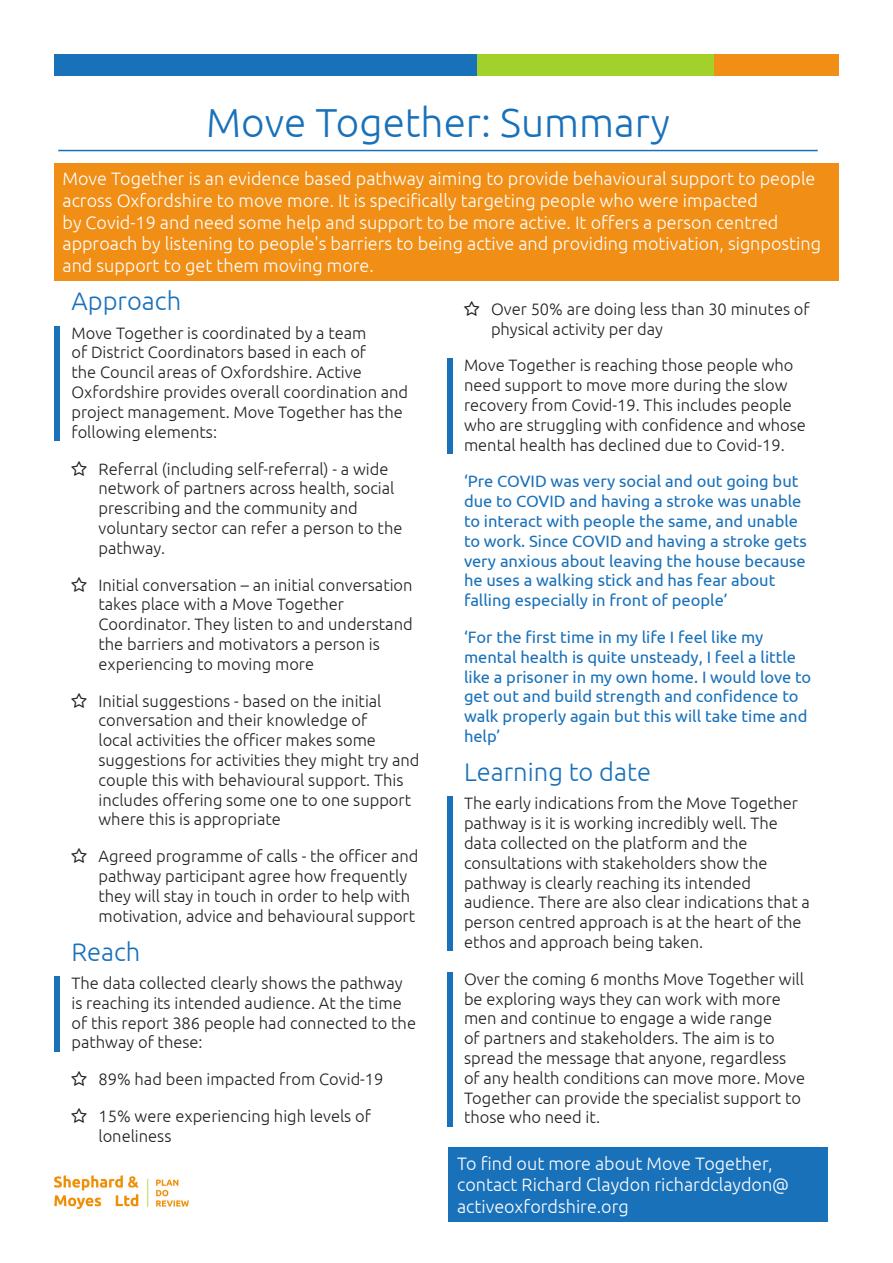
<style>
.page{position:relative;width:893px;height:1263px;background:#fff}
.page>*{position:absolute;margin:0;border:0;box-sizing:border-box;transform-origin:0 0}
.Black_heading{font:300 40.5px "Ubuntu";color:#1971ba}
.blue_subheading{font:300 25.5px "Ubuntu";color:#1971ba}
.Big_quote{font:300 18px/21.6px "Ubuntu";color:#fff}
.Blue_bar_left{font:300 16.5px/19.8px "Ubuntu";color:#231f20}
.Blue_quote{font:16.5px/19.8px "Ubuntu";color:#1971ba}
</style>
<div class="page">
<img style="left:54px;top:1175px;width:134px;height:34px">
<div style="left:54px;top:54px;width:423px;height:21px;background:#1971ba"></div>
<div style="left:477px;top:54px;width:237px;height:21px;background:#a2d12c"></div>
<div style="left:714px;top:54px;width:125px;height:21px;background:#f08e16"></div>
<div style="left:54px;top:163px;width:785px;height:118px;background:#f08e16"></div>
<div style="left:54px;top:326px;width:6px;height:115px;background:#1971ba"></div>
<div style="left:54px;top:976px;width:6px;height:75px;background:#1971ba"></div>
<div style="left:447px;top:358px;width:5px;height:96px;background:#1971ba"></div>
<div style="left:447px;top:797px;width:5px;height:154px;background:#1971ba"></div>
<div style="left:447px;top:972px;width:5px;height:154px;background:#1971ba"></div>
<hr style="left:58px;top:150px;width:760px;height:1px;background:#1971ba">
<div style="left:449px;top:1147px;width:379px;height:74px;background:#1971ba"></div>
<p class="Black_heading" style="left:206px;top:98px;width:465px">Move Together: Summary</p>
<p class="Big_quote" style="left:63px;top:168px;width:760px">Move Together is an evidence based pathway aiming to provide behavioural support to people across Oxfordshire to move more. It is specifically targeting people who were impacted<br>by Covid-19 and need some help and support to be more active. It offers a person centred approach by listening to people's barriers to being active and providing motivation, signposting and support to get them moving more.</p>
<p class="blue_subheading" style="left:72px;top:286px;width:111px">Approach</p>
<p class="Blue_bar_left" style="left:72px;top:322px;width:338px">Move Together is coordinated by a team<br>of District Coordinators based in each of<br>the Council areas of Oxfordshire. Active Oxfordshire provides overall coordination and project management. Move Together has the following elements:</p>
<p class="Blue_bar_left" style="left:99px;top:458px;width:305px">Referral (including self-referral) - a wide network of partners across health, social prescribing and the community and voluntary sector can refer a person to the pathway.</p>
<p class="Blue_bar_left" style="left:99px;top:574px;width:316px">Initial conversation – an initial conversation takes place with a Move Together Coordinator. They listen to and understand the barriers and motivators a person is experiencing to moving more</p>
<p class="Blue_bar_left" style="left:99px;top:690px;width:323px">Initial suggestions - based on the initial conversation and their knowledge of<br>local activities the officer makes some suggestions for activities they might try and couple this with behavioural support. This includes offering some one to one support where this is appropriate</p>
<p class="Blue_bar_left" style="left:99px;top:846px;width:322px">Agreed programme of calls - the officer and pathway participant agree how frequently they will stay in touch in order to help with motivation, advice and behavioural support</p>
<p class="blue_subheading" style="left:72px;top:936px;width:70px">Reach</p>
<p class="Blue_bar_left" style="left:72px;top:973px;width:346px">The data collected clearly shows the pathway is reaching its intended audience. At the time of this report 386 people had connected to the pathway of these:</p>
<p class="Blue_bar_left" style="left:99px;top:1069px;width:287px">89% had been impacted from Covid-19</p>
<p class="Blue_bar_left" style="left:99px;top:1106px;width:274px">15% were experiencing high levels of loneliness</p>
<p class="Blue_bar_left" style="left:491px;top:299px;width:320px">Over 50% are doing less than 30 minutes of physical activity per day</p>
<p class="Blue_bar_left" style="left:464px;top:355px;width:343px">Move Together is reaching those people who need support to move more during the slow recovery from Covid-19. This includes people who are struggling with confidence and whose mental health has declined due to Covid-19.</p>
<p class="Blue_quote" style="left:464px;top:471px;width:344px">‘Pre COVID was very social and out going but due to COVID and having a stroke was unable to interact with people the same, and unable to work. Since COVID and having a stroke gets very anxious about leaving the house because he uses a walking stick and has fear about falling especially in front of people’</p>
<p class="Blue_quote" style="left:464px;top:627px;width:349px">‘For the first time in my life I feel like my mental health is quite unsteady, I feel a little like a prisoner in my own home. I would love to get out and build strength and confidence to walk properly again but this will take time and help’</p>
<p class="blue_subheading" style="left:464px;top:757px;width:188px">Learning to date</p>
<p class="Blue_bar_left" style="left:464px;top:793px;width:347px">The early indications from the Move Together pathway is it is working incredibly well. The data collected on the platform and the consultations with stakeholders show the pathway is clearly reaching its intended audience. There are also clear indications that a person centred approach is at the heart of the ethos and approach being taken.</p>
<p class="Blue_bar_left" style="left:464px;top:969px;width:343px">Over the coming 6 months Move Together will be exploring ways they can work with more men and continue to engage a wide range<br>of partners and stakeholders. The aim is to spread the message that anyone, regardless of any health conditions can move more. Move Together can provide the specialist support to those who need it.</p>
<p class="Big_quote" style="left:457px;top:1152px;width:334px">To find out more about Move Together, contact Richard Claydon richardclaydon@ activeoxfordshire.org</p>
</div>
